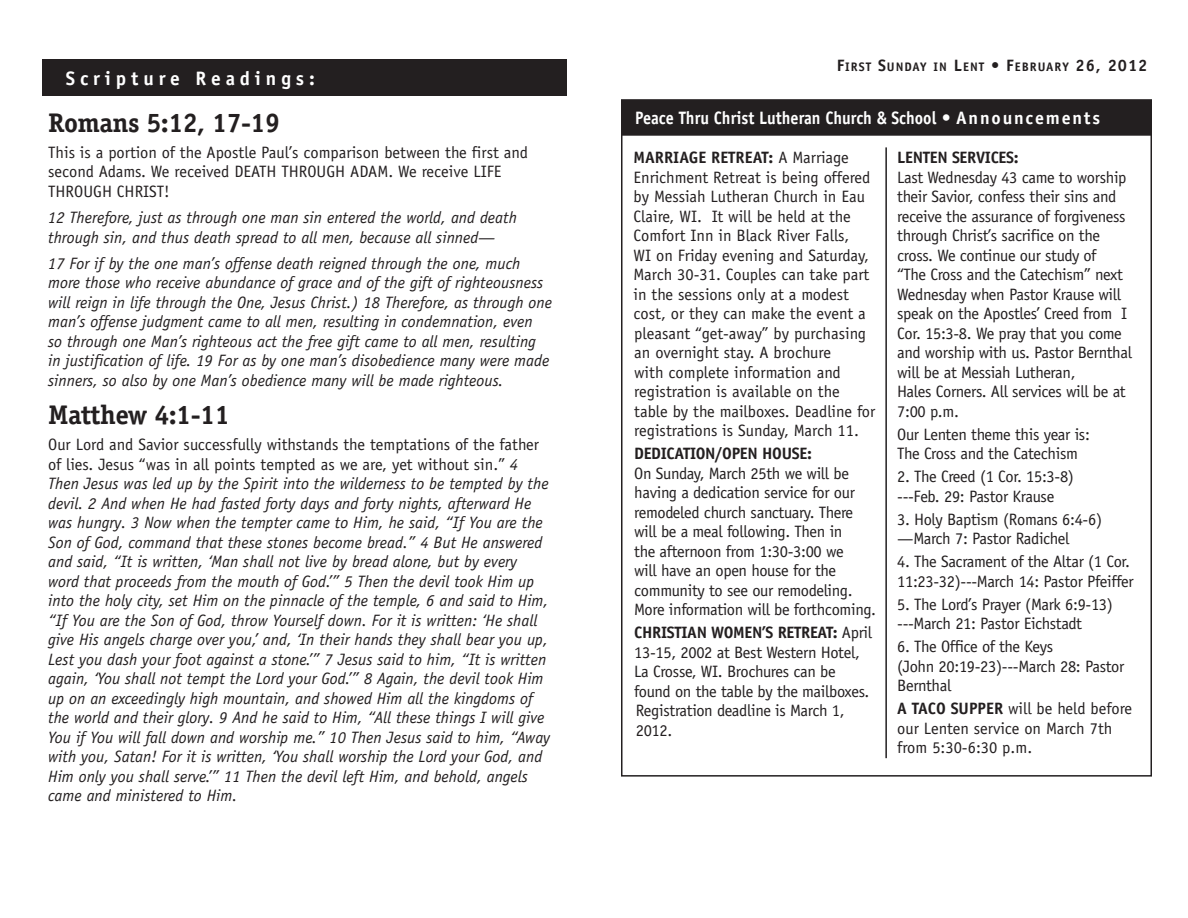
<style>
.page{position:relative;width:1188px;height:918px;background:#fff}
.page>*{position:absolute;margin:0;border:0;box-sizing:border-box;transform-origin:0 0}
.t1{font:700 27px "Officina Serif";letter-spacing:-.02em;color:#231f20}
.t2{font:700 19.5px "Officina Sans";letter-spacing:.25em;color:#fff}
.t3{font:700 18px "Officina Sans";color:#fff;scale:.9 1}
.t4{font:italic 16.5px/19.5px "Officina Sans";color:#231f20}
.scriputr_reading_hea{font:16.5px/19.5px "Officina Sans";letter-spacing:-.02em;color:#231f20}
.scriputr_reading_hea-2{font:16.5px/19.5px "Officina Sans";color:#231f20}
.t5{font:700 12.3px "Officina Sans";letter-spacing:.08em;color:#231f20}
.s1{font-style:normal}
.s2{font-size:16.5px}
.s3{font-weight:700}
</style>
<div class="page">
<div style="left:622px;top:100px;width:529px;height:35px;background:#231f20"></div>
<div style="left:621px;top:99px;width:531px;height:37px;border:2px solid #231f20"></div>
<hr style="left:885px;top:147px;width:2px;height:611px;background:#231f20">
<div style="left:43px;top:59px;width:524px;height:37px;background:#231f20"></div>
<p class="t2" style="left:66px;top:66px;width:251px">Scripture Readings:</p>
<p class="t1" style="left:48px;top:106px;width:233px">Romans 5:12, 17-19</p>
<p class="scriputr_reading_hea-2" style="left:48px;top:143px;width:481px">This is a portion of the Apostle Paul’s comparison between the first and second Adams. We received DEATH THROUGH ADAM. We receive LIFE<br>THROUGH CHRIST!</p>
<p class="t4" style="left:48px;top:208px;width:470px">12 Therefore, just as through one man sin entered the world, and death through sin, and thus death spread to all men, because all sinned—</p>
<p class="t4" style="left:48px;top:254px;width:505px">17 For if by the one man’s offense death reigned through the one, much more those who receive abundance of grace and of the gift of righteousness will reign in life through the One, Jesus Christ.) 18 Therefore, as through one man’s offense judgment came to all men, resulting in condemnation, even<br>so through one Man’s righteous act the free gift came to all men, resulting in justification of life. 19 For as by one man’s disobedience many were made sinners, so also by one Man’s obedience many will be made righteous.</p>
<p class="t1" style="left:48px;top:398px;width:183px">Matthew 4:1-11</p>
<p class="t4" style="left:48px;top:435px;width:504px"><span class="s1">Our Lord and Savior successfully withstands the temptations of the father of lies. Jesus “was in all points tempted as we are, yet without sin.”</span> 4<br>Then Jesus was led up by the Spirit into the wilderness to be tempted by the devil. 2 And when He had fasted forty days and forty nights, afterward He was hungry. 3 Now when the tempter came to Him, he said, “If You are the Son of God, command that these stones become bread.” 4 But He answered and said, “It is written, ‘Man shall not live by bread alone, but by every word that proceeds from the mouth of God.’” 5 Then the devil took Him up into the holy city, set Him on the pinnacle of the temple, 6 and said to Him, “If You are the Son of God, throw Yourself down. For it is written: ‘He shall give His angels charge over you,’ and, ‘In their hands they shall bear you up, Lest you dash your foot against a stone.’” 7 Jesus said to him, “It is written again, ‘You shall not tempt the Lord your God.’” 8 Again, the devil took Him up on an exceedingly high mountain, and showed Him all the kingdoms of the world and their glory. 9 And he said to Him, “All these things I will give You if You will fall down and worship me.” 10 Then Jesus said to him, “Away with you, Satan! For it is written, ‘You shall worship the Lord your God, and Him only you shall serve.’” 11 Then the devil left Him, and behold, angels came and ministered to Him.</p>
<p class="t5" style="left:837px;top:59px;width:312px"><span class="s2">F</span>IRST <span class="s2">S</span>UNDAY IN <span class="s2">L</span>ENT <span class="s2">• F</span>EBRUARY <span class="s2">26, 2012</span></p>
<p class="t3" style="left:635px;top:107px;width:518px">Peace Thru Christ Lutheran Church &amp; School • Announcements</p>
<p class="scriputr_reading_hea-2" style="left:634px;top:148px;width:243px"><span class="s3">MARRIAGE RETREAT:</span> A Marriage Enrichment Retreat is being offered by Messiah Lutheran Church in Eau Claire, WI. It will be held at the Comfort Inn in Black River Falls,<br>WI on Friday evening and Saturday, March 30-31. Couples can take part in the sessions only at a modest cost, or they can make the event a pleasant “get-away” by purchasing an overnight stay. A brochure<br>with complete information and registration is available on the table by the mailboxes. Deadline for registrations is Sunday, March 11.</p>
<p class="scriputr_reading_hea" style="left:634px;top:444px;width:243px"><span class="s3">DEDICATION/OPEN HOUSE:<br></span>On Sunday, March 25th we will be having a dedication service for our remodeled church sanctuary. There will be a meal following. Then in<br>the afternoon from 1:30-3:00 we<br>will have an open house for the community to see our remodeling.<br>More information will be forthcoming.</p>
<p class="scriputr_reading_hea" style="left:634px;top:623px;width:239px"><span class="s3">CHRISTIAN WOMEN’S RETREAT:</span> April<br>13-15, 2002 at Best Western Hotel,<br>La Crosse, WI. Brochures can be found on the table by the mailboxes.<br>Registration deadline is March 1,<br>2012.</p>
<p class="scriputr_reading_hea" style="left:897px;top:148px;width:236px"><span class="s3">LENTEN SERVICES:<br></span>Last Wednesday 43 came to worship their Savior, confess their sins and receive the assurance of forgiveness through Christ’s sacrifice on the cross. We continue our study of<br>“The Cross and the Catechism” next<br>Wednesday when Pastor Krause will speak on the Apostles’ Creed from I<br>Cor. 15:3-8. We pray that you come and worship with us. Pastor Bernthal will be at Messiah Lutheran,<br>Hales Corners. All services will be at<br>7:00 p.m.</p>
<p class="scriputr_reading_hea" style="left:897px;top:425px;width:194px">Our Lenten theme this year is:<br>The Cross and the Catechism</p>
<p class="scriputr_reading_hea" style="left:897px;top:467px;width:178px">2. The Creed (1 Cor. 15:3-8) ---Feb. 29: Pastor Krause</p>
<p class="scriputr_reading_hea" style="left:897px;top:510px;width:206px">3. Holy Baptism (Romans 6:4-6) —March 7: Pastor Radichel</p>
<p class="scriputr_reading_hea" style="left:897px;top:552px;width:238px">4. The Sacrament of the Altar (1 Cor.<br>11:23-32)---March 14: Pastor Pfeiffer</p>
<p class="scriputr_reading_hea" style="left:897px;top:595px;width:217px">5. The Lord’s Prayer (Mark 6:9-13) ---March 21: Pastor Eichstadt</p>
<p class="scriputr_reading_hea" style="left:897px;top:637px;width:229px">6. The Office of the Keys<br>(John 20:19-23)---March 28: Pastor<br>Bernthal</p>
<p class="scriputr_reading_hea-2" style="left:897px;top:699px;width:237px"><span class="s3">A TACO SUPPER</span> will be held before our Lenten service on March 7th from 5:30-6:30 p.m.</p>
</div>
